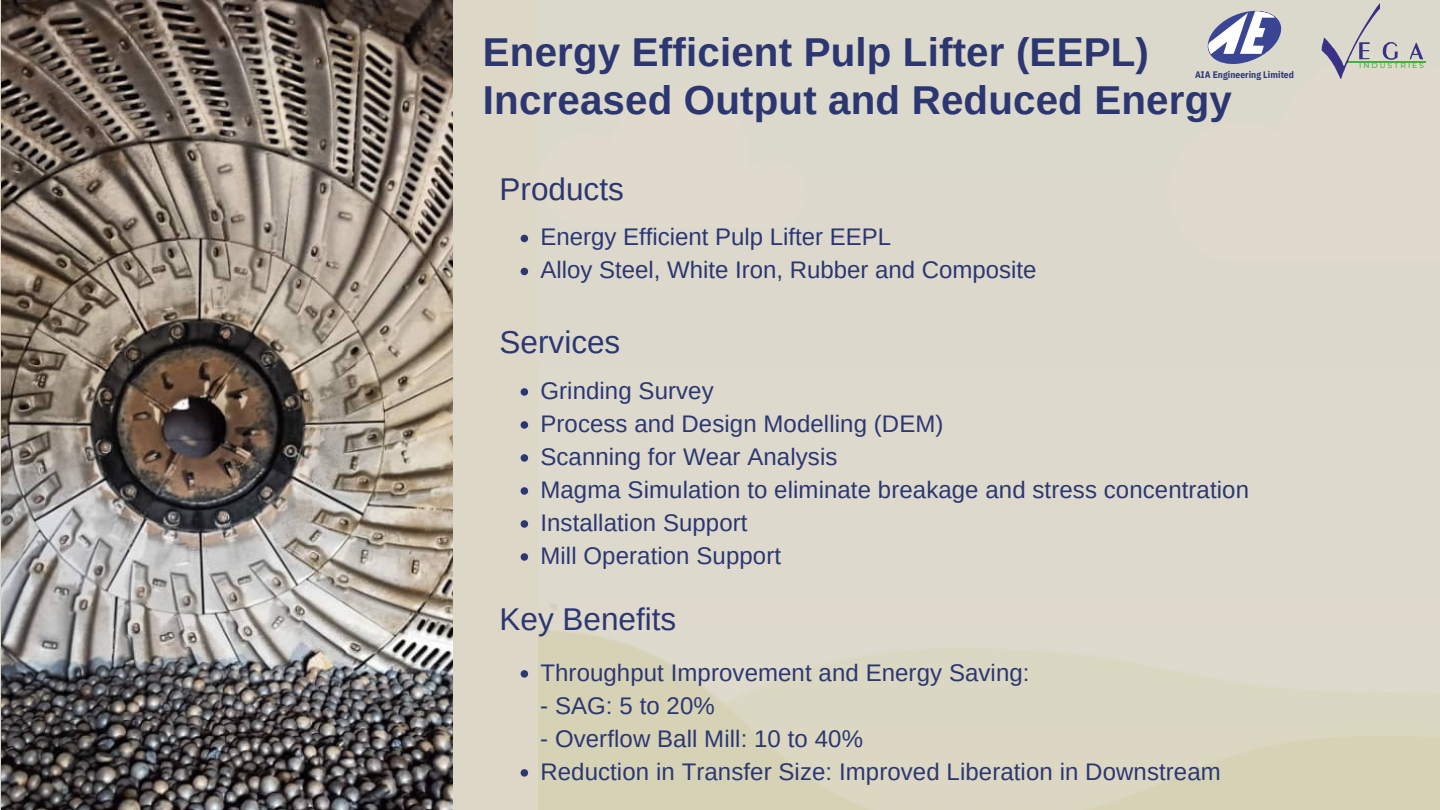
<style>
.page{position:relative;width:1440px;height:810px;background:#ddd7c8}
.page>*{position:absolute;margin:0;border:0;box-sizing:border-box;transform-origin:0 0}
.t1{font:700 40.3px/48px "Arimo";letter-spacing:.005em;color:#2c3772}
.t2{font:31.5px "Arimo";color:#2c3772}
.t3{font:24px/33px "Arimo";letter-spacing:.005em;color:#2c3772}
.t4{font:700 9.4px "IBM Plex Sans Cond";letter-spacing:.005em;color:#2c3772}
.t5{font:500 7.6px "Montserrat";letter-spacing:.245em;color:#49ad40}
</style>
<div class="page">
<img style="left:2px;top:0;width:450px;height:810px">
<svg style="left:521px;top:235px;width:7px;height:7px"></svg>
<svg style="left:521px;top:268px;width:7px;height:7px"></svg>
<svg style="left:521px;top:388px;width:7px;height:8px"></svg>
<svg style="left:521px;top:421px;width:7px;height:8px"></svg>
<svg style="left:521px;top:454px;width:7px;height:8px"></svg>
<svg style="left:521px;top:487px;width:7px;height:8px"></svg>
<svg style="left:521px;top:520px;width:7px;height:8px"></svg>
<svg style="left:521px;top:553px;width:7px;height:8px"></svg>
<svg style="left:521px;top:670px;width:7px;height:8px"></svg>
<svg style="left:521px;top:769px;width:7px;height:8px"></svg>
<svg style="left:1197px;top:9px;width:92px;height:56px"></svg>
<hr style="left:1347px;top:61px;width:79px;height:1px;background:#49ad40">
<svg style="left:1321px;top:3px;width:102px;height:77px"></svg>
<h1 class="t1" style="left:483px;top:28px;width:750px">Energy Efficient Pulp Lifter (EEPL)<br>Increased Output and Reduced Energy</h1>
<p class="t4" style="left:1195px;top:68px;width:101px">AIA Engineering Limited</p>
<h2 class="t2" style="left:500px;top:171px;width:126px">Products</h2>
<p class="t3" style="left:540px;top:220px;width:497px">Energy Efficient Pulp Lifter EEPL<br>Alloy Steel, White Iron, Rubber and Composite</p>
<h2 class="t2" style="left:500px;top:325px;width:122px">Services</h2>
<p class="t3" style="left:540px;top:374px;width:710px">Grinding Survey<br>Process and Design Modelling (DEM)<br>Scanning for Wear Analysis<br>Magma Simulation to eliminate breakage and stress concentration<br>Installation Support<br>Mill Operation Support</p>
<h2 class="t2" style="left:500px;top:601px;width:178px">Key Benefits</h2>
<p class="t3" style="left:540px;top:656px;width:491px">Throughput Improvement and Energy Saving:</p>
<p class="t3" style="left:540px;top:689px;width:176px">- SAG: 5 to 20%</p>
<p class="t3" style="left:540px;top:722px;width:324px">- Overflow Ball Mill: 10 to 40%</p>
<p class="t3" style="left:540px;top:755px;width:682px">Reduction in Transfer Size: Improved Liberation in Downstream</p>
<p class="t5" style="left:1359px;top:61px;width:66px">INDUSTRIES</p>
</div>
